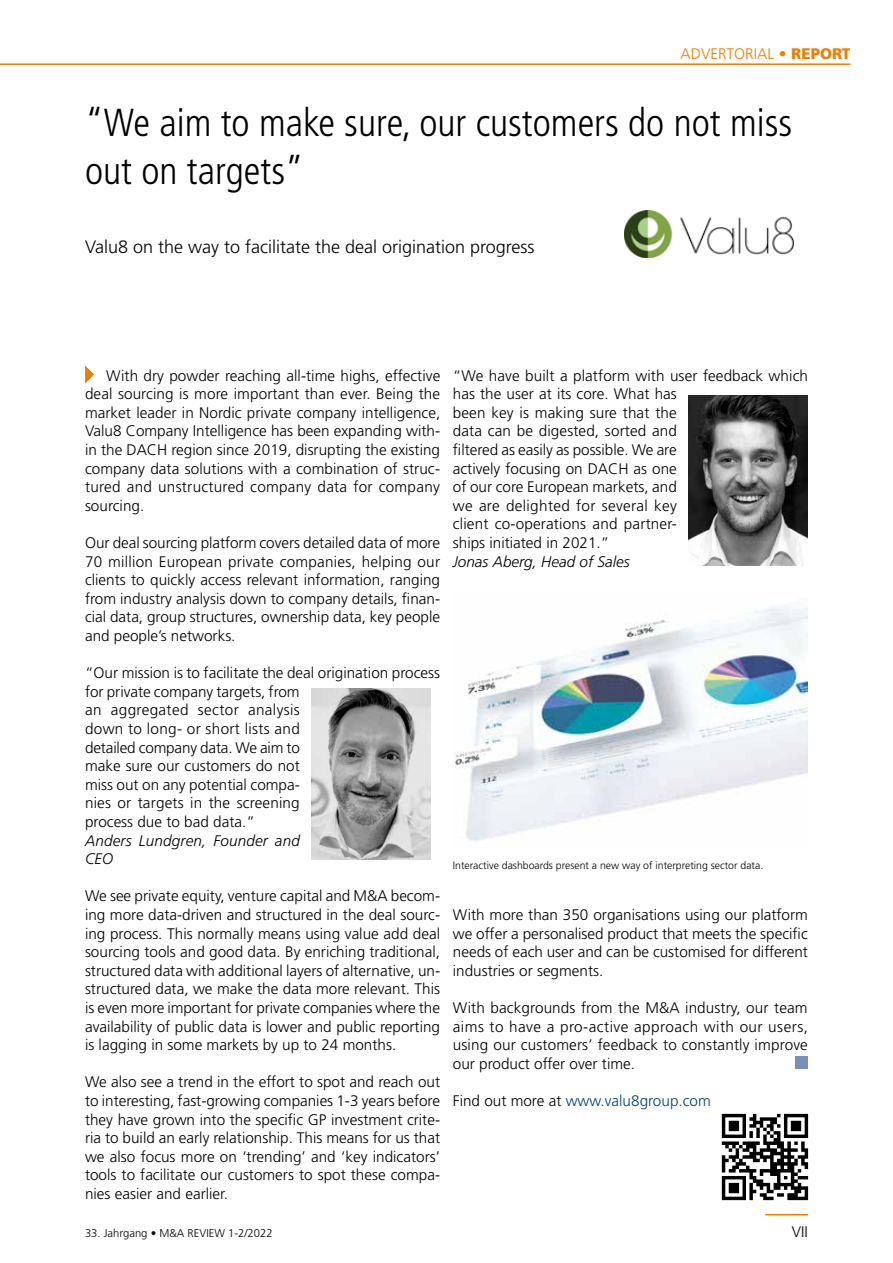
<style>
.page{position:relative;width:893px;height:1263px;background:#fff}
.page>*{position:absolute;margin:0;border:0;box-sizing:border-box;transform-origin:0 0}
.t1{font:300 condensed 39px/48px "Frutiger";color:#000}
.t2{font:300 18px "Frutiger";color:#000}
.t3{font:300 15.3px/18.6px "Frutiger";color:#000;text-align:justify}
.t4{font:italic 300 15.3px/18.6px "Frutiger";letter-spacing:.01em;color:#000}
.t5{font:300 15.3px "Frutiger";color:#004177}
.t6{font:300 15.3px "Frutiger";color:#ef7d00}
.t7{font:300 11.25px "Frutiger";color:#000}
.t8{font:300 10.5px "Frutiger";color:#000}
.s1{font-weight:900}
.s2{color:#000}
</style>
<div class="page">
<hr style="left:765px;top:1214px;width:43px;height:1px;background:#ef7d00">
<svg style="left:85px;top:365px;width:9px;height:19px"></svg>
<hr style="left:0;top:63px;width:850px;height:2px;background:#ef7d00">
<div style="left:795px;top:1056px;width:13px;height:13px;background:#798fb7"></div>
<img style="left:312px;top:689px;width:119px;height:170px">
<img style="left:689px;top:395px;width:119px;height:171px">
<img style="left:624px;top:210px;width:169px;height:48px">
<img style="left:455px;top:605px;width:353px;height:236px">
<svg style="left:722px;top:1114px;width:86px;height:86px"></svg>
<p class="t6" style="left:681px;top:45px;width:171px">ADVERTORIAL <span class="s1">• REPORT</span></p>
<h1 class="t1" style="left:85px;top:99px;width:709px">“We aim to make sure, our customers do not miss out on targets”</h1>
<p class="t2" style="left:85px;top:236px;width:451px">Valu8 on the way to facilitate the deal origination progress</p>
<p class="t3" style="left:85px;top:366px;width:357px;text-indent:21px">With dry powder reaching all-time highs, effective deal sourcing is more important than ever. Being the market leader in Nordic private company intelligence, Valu8 Company Intelligence has been expanding with&shy;in the DACH region since 2019, disrupting the existing company data solutions with a combination of struc&shy;tured and unstructured company data for company sourcing.</p>
<p class="t3" style="left:85px;top:533px;width:357px">Our deal sourcing platform covers detailed data of more 70 million European private companies, helping our clients to quickly access relevant information, ranging from industry analysis down to company details, finan&shy;cial data, group structures, ownership data, key people and people’s networks.</p>
<p class="t3" style="left:85px;top:663px;width:357px;text-align:left">“Our mission is to facilitate the deal origination process for private company targets, from<br>an aggregated sector analysis<br>down to long- or short lists and<br>detailed company data. We aim to<br>make sure our customers do not<br>miss out on any potential compa-<br>nies or targets in the screening<br>process due to bad data.”</p>
<p class="t4" style="left:85px;top:831px;width:216px">Anders Lundgren, Founder and<br>CEO</p>
<p class="t3" style="left:85px;top:887px;width:357px">We see private equity, venture capital and M&amp;A becom&shy;ing more data-driven and structured in the deal sourc&shy;ing process. This normally means using value add deal sourcing tools and good data. By enriching traditional, structured data with additional layers of alternative, un&shy;structured data, we make the data more relevant. This is even more important for private companies where the availability of public data is lower and public reporting is lagging in some markets by up to 24 months.</p>
<p class="t3" style="left:85px;top:1073px;width:357px">We also see a trend in the effort to spot and reach out to interesting, fast-growing companies 1-3 years before they have grown into the specific GP investment crite&shy;ria to build an early relationship. This means for us that we also focus more on ‘trending’ and ‘key indicators’ tools to facilitate our customers to spot these compa&shy;nies easier and earlier.</p>
<p class="t3" style="left:453px;top:366px;width:357px;text-align:left">“We have built a platform with user feedback which has the user at its core. What has<br>been key is making sure that the<br>data can be digested, sorted and<br>filtered as easily as possible. We are<br>actively focusing on DACH as one<br>of our core European markets, and<br>we are delighted for several key<br>client co-operations and partner-<br>ships initiated in 2021.”</p>
<p class="t4" style="left:453px;top:552px;width:178px">Jonas Aberg, Head of Sales</p>
<p class="t8" style="left:453px;top:859px;width:312px">Interactive dashboards present a new way of interpreting sector data.</p>
<p class="t3" style="left:453px;top:905px;width:357px">With more than 350 organisations using our platform we offer a personalised product that meets the specific needs of each user and can be customised for different industries or segments.</p>
<p class="t3" style="left:453px;top:998px;width:357px">With backgrounds from the M&amp;A industry, our team aims to have a pro-active approach with our users, using our customers’ feedback to constantly improve our product offer over time.</p>
<p class="t5" style="left:453px;top:1092px;width:259px"><span class="s2">Find out more at</span> www.valu8group.com</p>
<p class="t7" style="left:85px;top:1226px;width:189px">33. Jahrgang • M&amp;A REVIEW 1-2/2022</p>
<p class="t3" style="left:792px;top:1222px;width:18px">VII</p>
</div>
